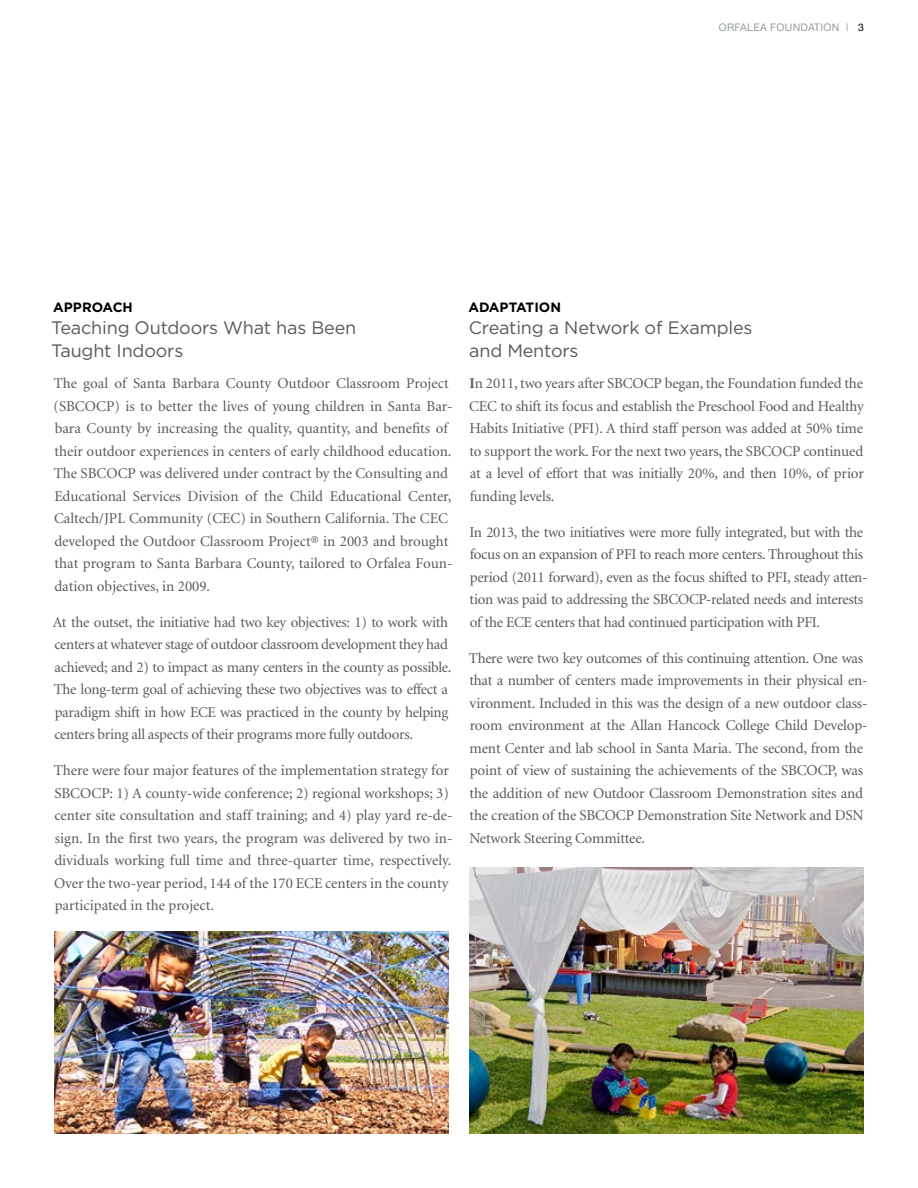
<style>
.page{position:relative;width:918px;height:1188px;background:#fff}
.page>*{position:absolute;margin:0;border:0;box-sizing:border-box;transform-origin:0 0}
.t1{font:18px/22.5px "Gotham";letter-spacing:-.01em;color:#58595b}
.t2{font:15px/22.5px "Minion";letter-spacing:-.01em;color:#58595b}
.t3{font:700 13.5px "Gotham";color:#000}
.t4{font:10.5px "Helvetica Neue";letter-spacing:.025em;color:#959ca1}
.s1{color:#000}
.s2{font-weight:700}
</style>
<div class="page">
<img style="left:54px;top:932px;width:395px;height:202px">
<img style="left:469px;top:868px;width:395px;height:266px">
<p class="t4" style="left:719px;top:21px;width:75px">ORFALEA FOUND</p>
<p class="t4" style="left:808px;top:21px;width:57px">ATION | <span class="s1">3</span></p>
<p class="t3" style="left:53px;top:298px;width:81px">APPROACH</p>
<p class="t1" style="left:51px;top:316px;width:306px">Teaching Outdoors What has Been<br>Taught Indoors</p>
<p class="t2" style="left:53px;top:373px;width:401px">The goal of Santa Barbara County Outdoor Classroom Project (SBCOCP) is to better the lives of young children in Santa Bar&shy;bara County by increasing the quality, quantity, and benefits of their outdoor experiences in centers of early childhood education.<br>The SBCOCP was delivered under contract by the Consulting and Educational Services Division of the Child Educational Center, Caltech/JPL Community (CEC) in Southern California. The CEC developed the Outdoor Classroom Project® in 2003 and brought that program to Santa Barbara County, tailored to Orfalea Foun&shy;dation objectives, in 2009.</p>
<p class="t2" style="left:53px;top:611px;width:400px">At the outset, the initiative had two key objectives: 1) to work with centers at whatever stage of outdoor classroom development they had achieved; and 2) to impact as many centers in the county as possible.<br>The long-term goal of achieving these two objectives was to effect a paradigm shift in how ECE was practiced in the county by helping centers bring all aspects of their programs more fully outdoors.</p>
<p class="t2" style="left:54px;top:760px;width:400px">There were four major features of the implementation strategy for SBCOCP: 1) A county-wide conference; 2) regional workshops; 3) center site consultation and staff training; and 4) play yard re-de&shy;sign. In the first two years, the program was delivered by two in&shy;dividuals working full time and three-quarter time, respectively.<br>Over the two-year period, 144 of the 170 ECE centers in the county participated in the project.</p>
<p class="t3" style="left:468px;top:298px;width:94px">ADAPTATION</p>
<p class="t1" style="left:469px;top:316px;width:285px">Creating a Network of Examples and Mentors</p>
<p class="t2" style="left:469px;top:373px;width:396px;text-align:justify"><span class="s2">I</span>n 2011, two years after SBCOCP began, the Foundation funded the CEC to shift its focus and establish the Preschool Food and Healthy Habits Initiative (PFI). A third staff person was added at 50% time to support the work. For the next two years, the SBCOCP continued at a level of effort that was initially 20%, and then 10%, of prior funding levels.</p>
<p class="t2" style="left:469px;top:521px;width:400px">In 2013, the two initiatives were more fully integrated, but with the focus on an expansion of PFI to reach more centers. Throughout this period (2011 forward), even as the focus shifted to PFI, steady atten&shy;tion was paid to addressing the SBCOCP-related needs and interests of the ECE centers that had continued participation with PFI.</p>
<p class="t2" style="left:469px;top:647px;width:400px">There were two key outcomes of this continuing attention. One was that a number of centers made improvements in their physical en&shy;vironment. Included in this was the design of a new outdoor class&shy;room environment at the Allan Hancock College Child Develop&shy;ment Center and lab school in Santa Maria. The second, from the point of view of sustaining the achievements of the SBCOCP, was the addition of new Outdoor Classroom Demonstration sites and the creation of the SBCOCP Demonstration Site Network and DSN Network Steering Committee.</p>
</div>
